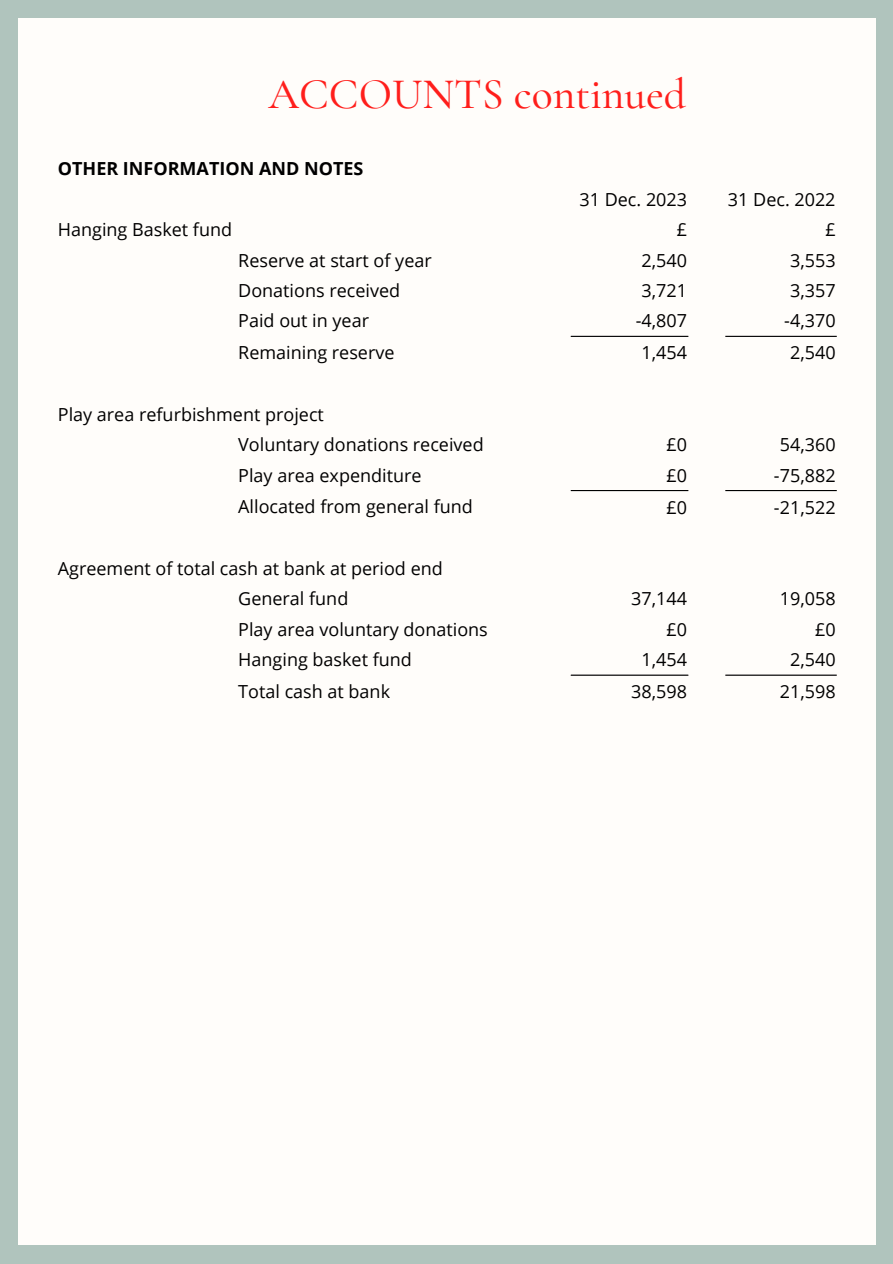
<style>
.page{position:relative;width:893px;height:1264px;background:#fff}
.page>*{position:absolute;margin:0;border:0;box-sizing:border-box;transform-origin:0 0}
.t1{font:500 43.5px "Cormorant Garamond";color:#ff1e1b}
.t2{font:18px/30.3px "Open Sans";color:#000}
.t3{font:700 18px "Open Sans";color:#000}
</style>
<div class="page">
<div style="left:0;top:0;width:892px;height:1263px;background:#b0c4bd"></div>
<div style="left:18px;top:18px;width:857px;height:1227px;background:#fffdfa"></div>
<hr style="left:570px;top:336px;width:118px;height:1px;background:#000">
<hr style="left:725px;top:336px;width:111px;height:1px;background:#000">
<hr style="left:570px;top:490px;width:118px;height:1px;background:#000">
<hr style="left:725px;top:490px;width:111px;height:1px;background:#000">
<hr style="left:570px;top:674px;width:118px;height:1px;background:#000">
<hr style="left:725px;top:674px;width:111px;height:1px;background:#000">
<h1 class="t1" style="left:268px;top:67px;width:419px">ACCOUNTS continued</h1>
<p class="t3" style="left:58px;top:156px;width:307px">OTHER INFORMATION AND NOTES</p>
<p class="t2" style="left:579px;top:184px;width:109px">31 Dec. 2023</p>
<p class="t2" style="left:728px;top:184px;width:109px">31 Dec. 2022</p>
<p class="t2" style="left:58px;top:214px;width:176px">Hanging Basket fund</p>
<p class="t2" style="left:676px;top:214px;width:12px">£</p>
<p class="t2" style="left:825px;top:214px;width:12px">£</p>
<p class="t2" style="left:238px;top:244px;width:195px">Reserve at start of year</p>
<p class="t2" style="left:641px;top:244px;width:47px">2,540</p>
<p class="t2" style="left:790px;top:244px;width:47px">3,553</p>
<p class="t2" style="left:238px;top:275px;width:163px">Donations received</p>
<p class="t2" style="left:641px;top:275px;width:47px">3,721</p>
<p class="t2" style="left:790px;top:275px;width:47px">3,357</p>
<p class="t2" style="left:238px;top:305px;width:132px">Paid out in year</p>
<p class="t2" style="left:635px;top:305px;width:53px">-4,807</p>
<p class="t2" style="left:784px;top:305px;width:53px">-4,370</p>
<p class="t2" style="left:238px;top:337px;width:158px">Remaining reserve</p>
<p class="t2" style="left:641px;top:337px;width:47px">1,454</p>
<p class="t2" style="left:790px;top:337px;width:47px">2,540</p>
<p class="t2" style="left:238px;top:398px;width:247px;text-indent:-180px">Play area refurbishment project<br>Voluntary donations received</p>
<p class="t2" style="left:666px;top:429px;width:22px">£0</p>
<p class="t2" style="left:779px;top:429px;width:57px">54,360</p>
<p class="t2" style="left:238px;top:459px;width:185px">Play area expenditure</p>
<p class="t2" style="left:666px;top:459px;width:22px">£0</p>
<p class="t2" style="left:774px;top:459px;width:63px">-75,882</p>
<p class="t2" style="left:238px;top:491px;width:236px">Allocated from general fund</p>
<p class="t2" style="left:666px;top:491px;width:22px">£0</p>
<p class="t2" style="left:774px;top:491px;width:63px">-21,522</p>
<p class="t2" style="left:238px;top:553px;width:206px;text-indent:-180px">Agreement of total cash at bank at period end<br>General fund</p>
<p class="t2" style="left:631px;top:583px;width:57px">37,144</p>
<p class="t2" style="left:779px;top:583px;width:57px">19,058</p>
<p class="t2" style="left:238px;top:613px;width:251px">Play area voluntary donations</p>
<p class="t2" style="left:666px;top:613px;width:22px">£0</p>
<p class="t2" style="left:815px;top:613px;width:22px">£0</p>
<p class="t2" style="left:238px;top:644px;width:175px">Hanging basket fund</p>
<p class="t2" style="left:641px;top:644px;width:47px">1,454</p>
<p class="t2" style="left:790px;top:644px;width:47px">2,540</p>
<p class="t2" style="left:238px;top:675px;width:153px">Total cash at bank</p>
<p class="t2" style="left:631px;top:676px;width:57px">38,598</p>
<p class="t2" style="left:779px;top:676px;width:57px">21,598</p>
</div>
